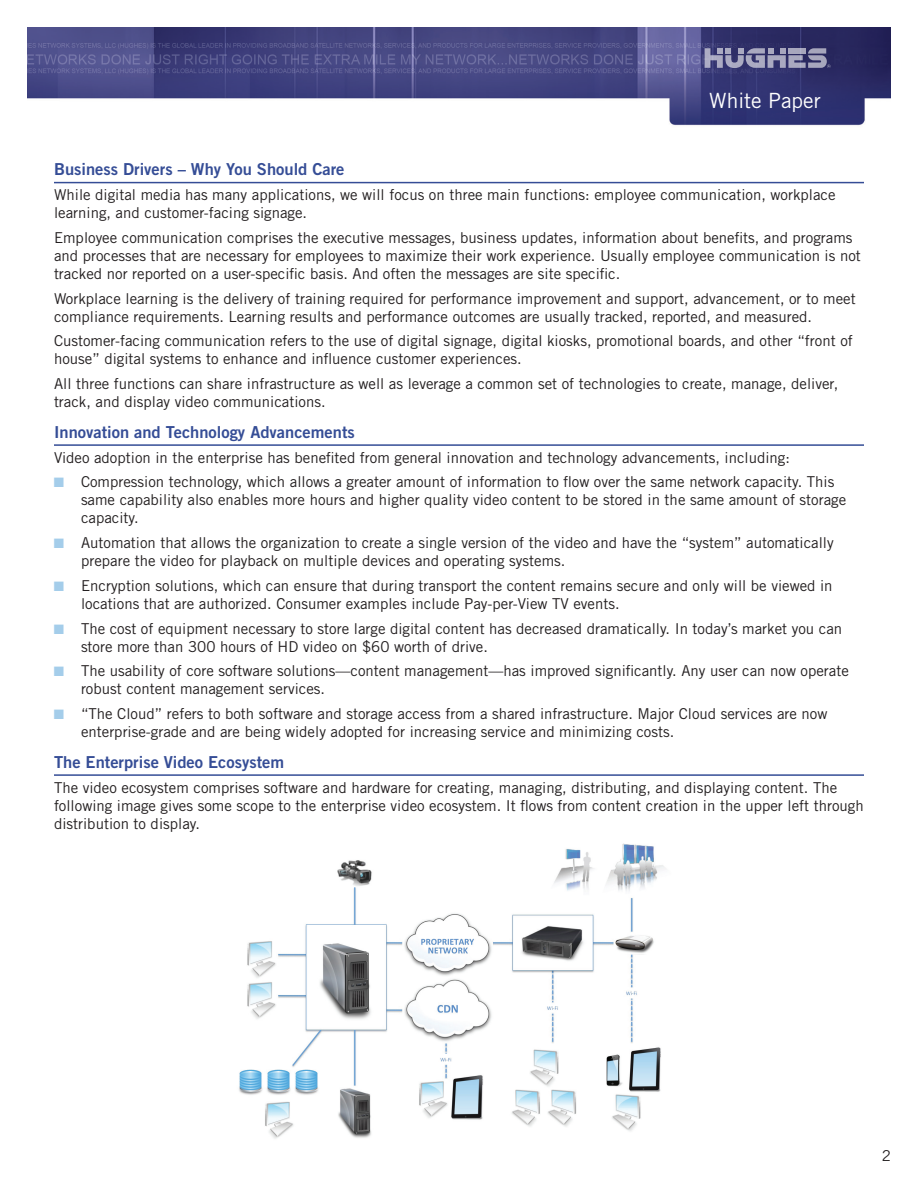
<style>
.page{position:relative;width:918px;height:1188px;background:#fff}
.page>*{position:absolute;margin:0;border:0;box-sizing:border-box;transform-origin:0 0}
.t1{font:21px "Trade Gothic";color:#fff}
.t2{font:16.5px "Trade Gothic Bold Two";color:#354d96}
.t3{font:15px/18px "Trade Gothic";color:#231f20}
.s1{font-family:"Dixieland Normal";font-size:13.5px;color:#a4cdea}
</style>
<div class="page">
<img style="left:27px;top:27px;width:864px;height:99px">
<svg style="left:705px;top:48px;width:126px;height:20px;background:#7a7a9e"></svg>
<hr style="left:54px;top:182px;width:810px;height:1px;background:#354d96">
<hr style="left:54px;top:444px;width:810px;height:2px;background:#354d96">
<hr style="left:54px;top:774px;width:810px;height:2px;background:#354d96">
<img style="left:239px;top:843px;width:427px;height:296px">
<h1 class="t1" style="left:709px;top:88px;width:113px">White Paper</h1>
<p class="t2" style="left:54px;top:159px;width:292px">Business Drivers – Why You Should Care</p>
<p class="t3" style="left:54px;top:186px;width:783px">While digital media has many applications, we will focus on three main functions: employee communication, workplace learning, and customer-facing signage.</p>
<p class="t3" style="left:54px;top:228px;width:808px">Employee communication comprises the executive messages, business updates, information about benefits, and programs and processes that are necessary for employees to maximize their work experience. Usually employee communication is not tracked nor reported on a user-specific basis. And often the messages are site specific.</p>
<p class="t3" style="left:54px;top:289px;width:803px">Workplace learning is the delivery of training required for performance improvement and support, advancement, or to meet compliance requirements. Learning results and performance outcomes are usually tracked, reported, and measured.</p>
<p class="t3" style="left:54px;top:332px;width:800px">Customer-facing communication refers to the use of digital signage, digital kiosks, promotional boards, and other “front of house” digital systems to enhance and influence customer experiences.</p>
<p class="t3" style="left:54px;top:375px;width:786px">All three functions can share infrastructure as well as leverage a common set of technologies to create, manage, deliver, track, and display video communications.</p>
<p class="t2" style="left:54px;top:422px;width:302px">Innovation and Technology Advancements</p>
<p class="t3" style="left:54px;top:445px;width:782px;line-height:24.8px">Video adoption in the enterprise has benefited from general innovation and technology advancements, including:<br><span class="s1">Q</span> Compression technology, which allows a greater amount of information to flow over the same network capacity. This</p>
<p class="t3" style="left:81px;top:491px;width:767px">same capability also enables more hours and higher quality video content to be stored in the same amount of storage capacity.</p>
<p class="t3" style="left:81px;top:534px;width:754px;text-indent:-27px"><span class="s1">Q</span> Automation that allows the organization to create a single version of the video and have the “system” automatically prepare the video for playback on multiple devices and operating systems.</p>
<p class="t3" style="left:81px;top:576px;width:753px;text-indent:-27px"><span class="s1">Q</span> Encryption solutions, which can ensure that during transport the content remains secure and only will be viewed in locations that are authorized. Consumer examples include Pay-per-View TV events.</p>
<p class="t3" style="left:81px;top:619px;width:763px;text-indent:-27px"><span class="s1">Q</span> The cost of equipment necessary to store large digital content has decreased dramatically. In today’s market you can store more than 300 hours of HD video on $60 worth of drive.</p>
<p class="t3" style="left:81px;top:662px;width:769px;text-indent:-27px"><span class="s1">Q</span> The usability of core software solutions—content management—has improved significantly. Any user can now operate robust content management services.</p>
<p class="t3" style="left:81px;top:705px;width:748px;text-indent:-27px"><span class="s1">Q</span> “The Cloud” refers to both software and storage access from a shared infrastructure. Major Cloud services are now enterprise-grade and are being widely adopted for increasing service and minimizing costs.</p>
<p class="t2" style="left:54px;top:752px;width:232px">The Enterprise Video Ecosystem</p>
<p class="t3" style="left:54px;top:778px;width:811px">The video ecosystem comprises software and hardware for creating, managing, distributing, and displaying content. The following image gives some scope to the enterprise video ecosystem. It flows from content creation in the upper left through distribution to display.</p>
<p class="t3" style="left:882px;top:1146px;width:11px">2</p>
</div>
